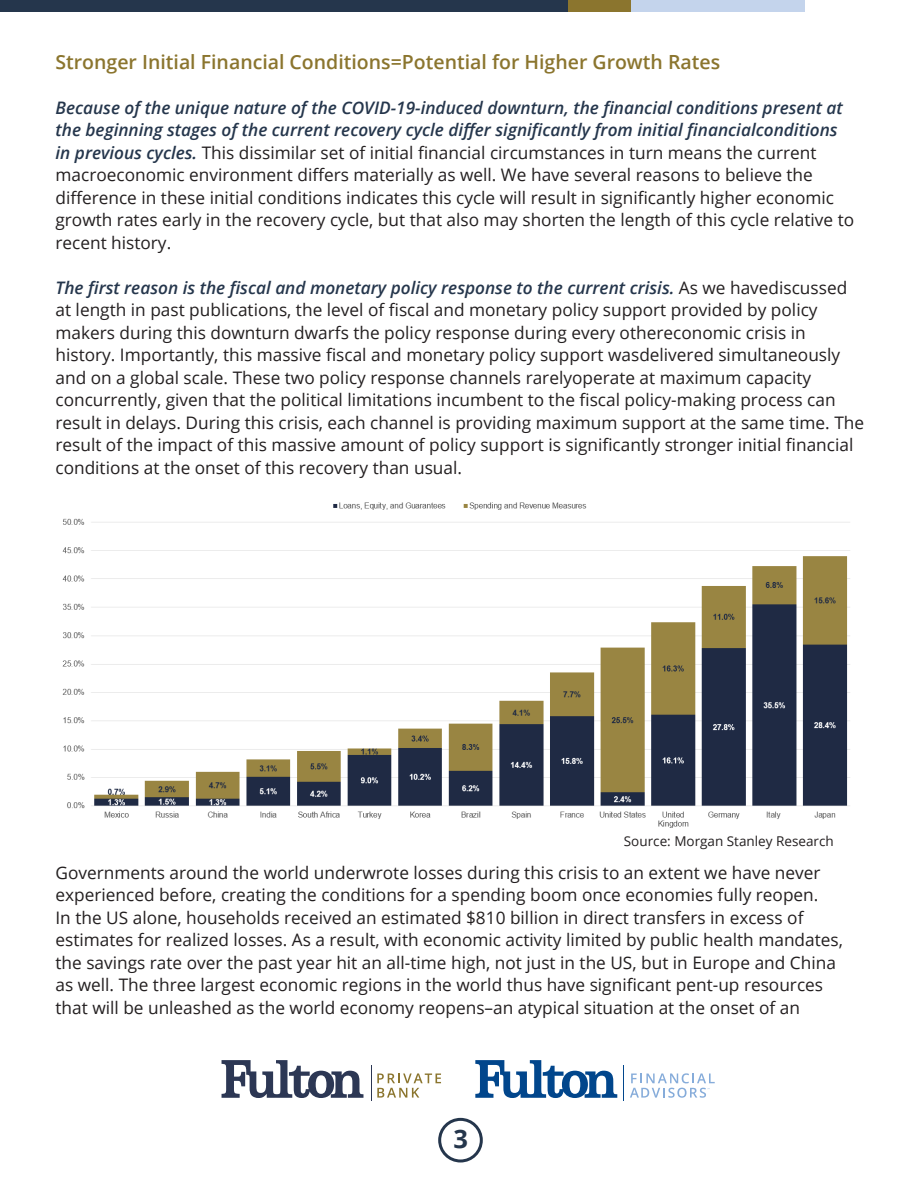
<style>
.page{position:relative;width:918px;height:1188px;background:#fff}
.page>*{position:absolute;margin:0;border:0;box-sizing:border-box;transform-origin:0 0}
.t1{font:700 25.5px "Open Sans";color:#25364c}
.t2{font:600 19.5px "Open Sans";color:#8b752e}
.t3{font:17.25px/22.5px "Open Sans";color:#231f20}
.t4{font:13.5px "Open Sans";color:#231f20}
.s1{font-weight:600;font-style:italic;color:#25364c}
</style>
<div class="page">
<div style="left:0;top:0;width:918px;height:12px;background:#c4d4ec"></div>
<div style="left:0;top:0;width:568px;height:12px;background:#25364c"></div>
<div style="left:806px;top:0;width:112px;height:12px;background:#fff"></div>
<div style="left:568px;top:0;width:63px;height:12px;background:#8b752e"></div>
<svg style="left:475px;top:1060px;width:142px;height:38px"></svg>
<svg style="left:630px;top:1073px;width:85px;height:25px"></svg>
<hr style="left:624px;top:1066px;width:1px;height:35px;background:#01468c">
<svg style="left:222px;top:1060px;width:141px;height:38px"></svg>
<svg style="left:377px;top:1073px;width:64px;height:25px"></svg>
<hr style="left:371px;top:1066px;width:1px;height:35px;background:#2c3754">
<div style="left:438px;top:1118px;width:45px;height:45px;border:3px solid #25364c;border-radius:50%"></div>
<img style="left:62px;top:502px;width:788px;height:326px">
<p class="t2" style="left:56px;top:48px;width:666px">Stronger Initial Financial Conditions=Potential for Higher Growth Rates</p>
<p class="t3" style="left:56px;top:96px;width:800px"><span class="s1">Because of the unique nature of the COVID-19-induced downturn, the financial conditions present at the beginning stages of the current recovery cycle differ significantly from initial financialconditions in previous cycles.</span> This dissimilar set of initial financial circumstances in turn means the current macroeconomic environment differs materially as well. We have several reasons to believe the difference in these initial conditions indicates this cycle will result in significantly higher economic growth rates early in the recovery cycle, but that also may shorten the length of this cycle relative to recent history.</p>
<p class="t3" style="left:56px;top:276px;width:810px"><span class="s1">The first reason is the fiscal and monetary policy response to the current crisis.</span> As we havediscussed at length in past publications, the level of fiscal and monetary policy support provided by policy makers during this downturn dwarfs the policy response during every othereconomic crisis in history. Importantly, this massive fiscal and monetary policy support wasdelivered simultaneously and on a global scale. These two policy response channels rarelyoperate at maximum capacity concurrently, given that the political limitations incumbent to the fiscal policy-making process can result in delays. During this crisis, each channel is providing maximum support at the same time. The result of the impact of this massive amount of policy support is significantly stronger initial financial conditions at the onset of this recovery than usual.</p>
<p class="t4" style="left:624px;top:832px;width:211px">Source: Morgan Stanley Research</p>
<p class="t3" style="left:56px;top:861px;width:789px">Governments around the world underwrote losses during this crisis to an extent we have never experienced before, creating the conditions for a spending boom once economies fully reopen.<br>In the US alone, households received an estimated $810 billion in direct transfers in excess of estimates for realized losses. As a result, with economic activity limited by public health mandates, the savings rate over the past year hit an all-time high, not just in the US, but in Europe and China as well. The three largest economic regions in the world thus have significant pent-up resources that will be unleashed as the world economy reopens–an atypical situation at the onset of an</p>
<p class="t1" style="left:453px;top:1121px;width:16px">3</p>
</div>
